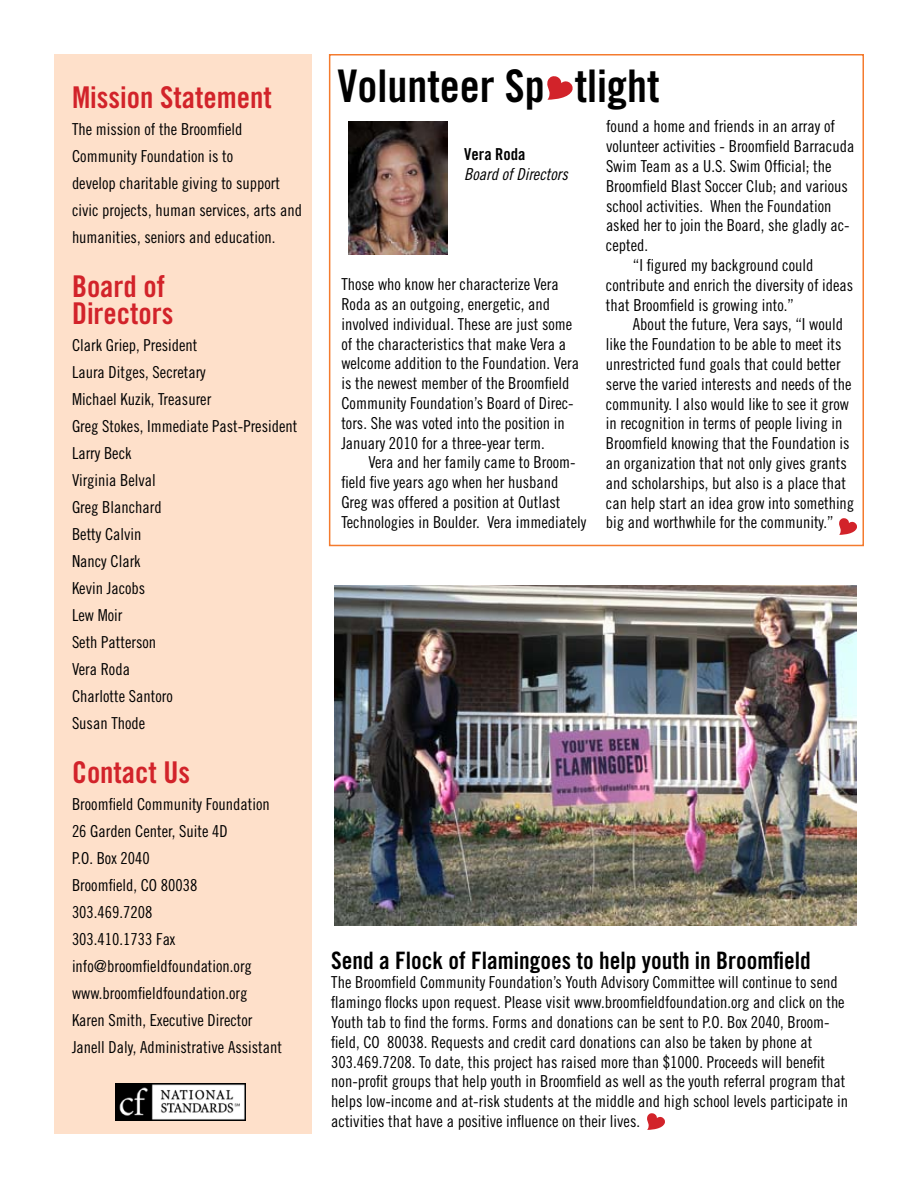
<style>
.page{position:relative;width:918px;height:1188px;background:#fff}
.page>*{position:absolute;margin:0;border:0;box-sizing:border-box;transform-origin:0 0}
.t1{font:45px "Trade Gothic Bold Cond Twenty";color:#000}
.t2{font:30px/27px "Trade Gothic Bold Cond Twenty";color:#d2232a}
.t3{font:24px "Trade Gothic Bold Cond Twenty";color:#000}
.t4{font:16.5px/27px "Trade Gothic Cond Eighteen";color:#000}
.t5{font:16.5px "Trade Gothic Cond Eighteen Obl";color:#000}
.t6{font:16.5px "Trade Gothic Bold Cond Twenty";color:#000}
</style>
<div class="page">
<div style="left:329px;top:54px;width:535px;height:492px;border:2px solid #f47b2e"></div>
<div style="left:54px;top:54px;width:258px;height:1080px;background:#fee0ca"></div>
<svg style="left:547px;top:76px;width:26px;height:24px"></svg>
<svg style="left:839px;top:518px;width:18px;height:17px"></svg>
<img style="left:115px;top:1084px;width:131px;height:36px">
<img style="left:348px;top:122px;width:100px;height:133px">
<img style="left:334px;top:585px;width:523px;height:340px">
<svg style="left:647px;top:1113px;width:18px;height:17px"></svg>
<h2 class="t2" style="left:72px;top:83px;width:201px">Mission Statement</h2>
<p class="t4" style="left:72px;top:115px;width:232px">The mission of the Broomfield Community Foundation is to<br>develop charitable giving to support civic projects, human services, arts and humanities, seniors and education.</p>
<h2 class="t2" style="left:72px;top:272px;width:103px">Board of<br>Directors</h2>
<p class="t4" style="left:72px;top:331px;width:227px">Clark Griep, President<br>Laura Ditges, Secretary<br>Michael Kuzik, Treasurer<br>Greg Stokes, Immediate Past-President<br>Larry Beck<br>Virginia Belval<br>Greg Blanchard<br>Betty Calvin<br>Nancy Clark<br>Kevin Jacobs<br>Lew Moir<br>Seth Patterson<br>Vera Roda<br>Charlotte Santoro<br>Susan Thode</p>
<h2 class="t2" style="left:72px;top:758px;width:120px">Contact Us</h2>
<p class="t4" style="left:72px;top:790px;width:212px">Broomfield Community Foundation<br>26 Garden Center, Suite 4D<br>P.O. Box 2040<br>Broomfield, CO 80038<br>303.469.7208<br>303.410.1733 Fax info@broomfieldfoundation.org www.broomfieldfoundation.org<br>Karen Smith, Executive Director<br>Janell Daly, Administrative Assistant</p>
<h1 class="t1" style="left:338px;top:59px;width:324px">Volunteer Sp tlight</h1>
<p class="t6" style="left:464px;top:144px;width:63px">Vera Roda</p>
<p class="t5" style="left:464px;top:164px;width:105px">Board of Directors</p>
<p class="t4" style="left:341px;top:274px;width:239px;line-height:19.8px">Those who know her characterize Vera Roda as an outgoing, energetic, and involved individual. These are just some of the characteristics that make Vera a welcome addition to the Foundation. Vera is the newest member of the Broomfield Community Foundation’s Board of Direc&shy;tors. She was voted into the position in January 2010 for a three-year term.</p>
<p class="t4" style="left:341px;top:452px;width:246px;line-height:19.8px;text-indent:27px">Vera and her family came to Broom&shy;field five years ago when her husband Greg was offered a position at Outlast Technologies in Boulder. Vera immediately</p>
<p class="t4" style="left:606px;top:113px;width:231px">found a home and friends in an array of</p>
<p class="t4" style="left:606px;top:133px;width:250px">volunteer activities - Broomfield Barracuda</p>
<p class="t4" style="left:606px;top:152px;width:227px">Swim Team as a U.S. Swim Official; the</p>
<p class="t4" style="left:606px;top:172px;width:243px">Broomfield Blast Soccer Club; and various</p>
<p class="t4" style="left:606px;top:192px;width:227px">school activities. When the Foundation</p>
<p class="t4" style="left:606px;top:212px;width:245px">asked her to join the Board, she gladly ac-</p>
<p class="t4" style="left:606px;top:232px;width:44px">cepted.</p>
<p class="t4" style="left:633px;top:251px;width:182px">“I figured my background could</p>
<p class="t4" style="left:606px;top:271px;width:249px">contribute and enrich the diversity of ideas</p>
<p class="t4" style="left:606px;top:291px;width:189px">that Broomfield is growing into.”</p>
<p class="t4" style="left:633px;top:311px;width:212px">About the future, Vera says, “I would</p>
<p class="t4" style="left:606px;top:331px;width:237px">like the Foundation to be able to meet its</p>
<p class="t4" style="left:606px;top:350px;width:236px">unrestricted fund goals that could better</p>
<p class="t4" style="left:606px;top:370px;width:247px">serve the varied interests and needs of the</p>
<p class="t4" style="left:606px;top:390px;width:245px">community. I also would like to see it grow</p>
<p class="t4" style="left:606px;top:410px;width:238px">in recognition in terms of people living in</p>
<p class="t4" style="left:606px;top:430px;width:245px">Broomfield knowing that the Foundation is</p>
<p class="t4" style="left:606px;top:449px;width:242px">an organization that not only gives grants</p>
<p class="t4" style="left:606px;top:469px;width:242px">and scholarships, but also is a place that</p>
<p class="t4" style="left:606px;top:489px;width:250px">can help start an idea grow into something</p>
<p class="t4" style="left:606px;top:509px;width:229px">big and worthwhile for the community.”</p>
<h3 class="t3" style="left:331px;top:945px;width:481px">Send a Flock of Flamingoes to help youth in Broomfield</h3>
<p class="t4" style="left:331px;top:972px;width:518px;line-height:19.8px">The Broomfield Community Foundation’s Youth Advisory Committee will continue to send flamingo flocks upon request. Please visit www.broomfieldfoundation.org and click on the Youth tab to find the forms. Forms and donations can be sent to P.O. Box 2040, Broom&shy;field, CO 80038. Requests and credit card donations can also be taken by phone at 303.469.7208. To date, this project has raised more than $1000. Proceeds will benefit non-profit groups that help youth in Broomfield as well as the youth referral program that helps low-income and at-risk students at the middle and high school levels participate in activities that have a positive influence on their lives.</p>
</div>
